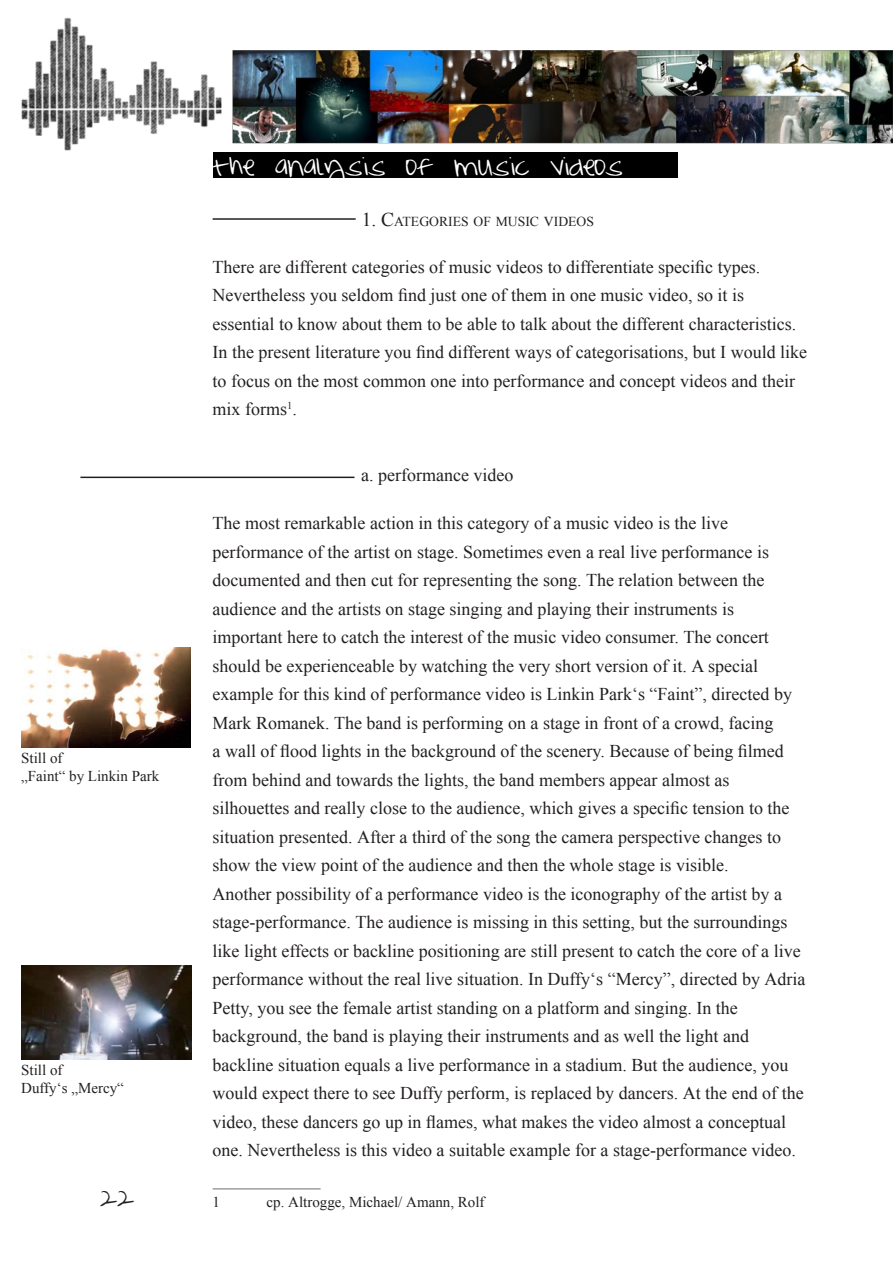
<style>
.page{position:relative;width:893px;height:1263px;background:#fff}
.page>*{position:absolute;margin:0;border:0;box-sizing:border-box;transform-origin:0 0}
.t1{font:19.5px "M Ellyb O0 f O Nt";color:#fff}
.t2{font:18px/28.5px "Iskoola Pota";color:#231f20}
.t3{font:18px "M Ellyb O0 f O Nt";color:#231f20}
.t4{font:15px/18px "Iskoola Pota";color:#231f20}
.t5{font:13.65px "Iskoola Pota";color:#231f20}
.s1{font-size:19.5px}
</style>
<div class="page">
<img style="left:21px;top:17px;width:872px;height:1173px">
<hr style="left:213px;top:1188px;width:108px;height:1px;background:#9d9fa2">
<hr style="left:213px;top:218px;width:143px;height:2px;background:#231f20">
<hr style="left:80px;top:477px;width:274px;height:1px;background:#231f20">
<div style="left:213px;top:153px;width:464px;height:25px;background:#000"></div>
<img style="left:21px;top:648px;width:169px;height:99px">
<img style="left:21px;top:965px;width:171px;height:94px">
<p class="t4" style="left:21px;top:749px;width:139px">Still of<br>„Faint“ by Linkin Park</p>
<p class="t4" style="left:21px;top:1061px;width:104px">Still of<br>Duffy‘s „Mercy“</p>
<p class="t3" style="left:101px;top:1189px;width:35px">22</p>
<p class="t1" style="left:213px;top:155px;width:412px">the analysis of music videos</p>
<p class="t5" style="left:362px;top:214px;width:234px"><span class="s1">1. C</span>ATEGORIES OF MUSIC VIDEOS</p>
<p class="t2" style="left:213px;top:252px;width:596px">There are different categories of music videos to differentiate specific types.<br>Nevertheless you seldom find just one of them in one music video, so it is essential to know about them to be able to talk about the different characteristics.<br>In the present literature you find different ways of categorisations, but I would like to focus on the most common one into performance and concept videos and their mix forms<sup>1</sup>.</p>
<p class="t2" style="left:361px;top:461px;width:154px">a. performance video</p>
<p class="t2" style="left:213px;top:509px;width:594px">The most remarkable action in this category of a music video is the live performance of the artist on stage. Sometimes even a real live performance is documented and then cut for representing the song. The relation between the audience and the artists on stage singing and playing their instruments is important here to catch the interest of the music video consumer. The concert should be experienceable by watching the very short version of it. A special example for this kind of performance video is Linkin Park‘s “Faint”, directed by Mark Romanek. The band is performing on a stage in front of a crowd, facing<br>a wall of flood lights in the background of the scenery. Because of being filmed from behind and towards the lights, the band members appear almost as silhouettes and really close to the audience, which gives a specific tension to the situation presented. After a third of the song the camera perspective changes to show the view point of the audience and then the whole stage is visible.<br>Another possibility of a performance video is the iconography of the artist by a stage-performance. The audience is missing in this setting, but the surroundings like light effects or backline positioning are still present to catch the core of a live performance without the real live situation. In Duffy‘s “Mercy”, directed by Adria Petty, you see the female artist standing on a platform and singing. In the background, the band is playing their instruments and as well the light and backline situation equals a live performance in a stadium. But the audience, you would expect there to see Duffy perform, is replaced by dancers. At the end of the video, these dancers go up in flames, what makes the video almost a conceptual one. Nevertheless is this video a suitable example for a stage-performance video.</p>
<p class="t4" style="left:213px;top:1193px;width:9px">1</p>
<p class="t4" style="left:267px;top:1193px;width:219px">cp. Altrogge, Michael/ Amann, Rolf</p>
</div>
